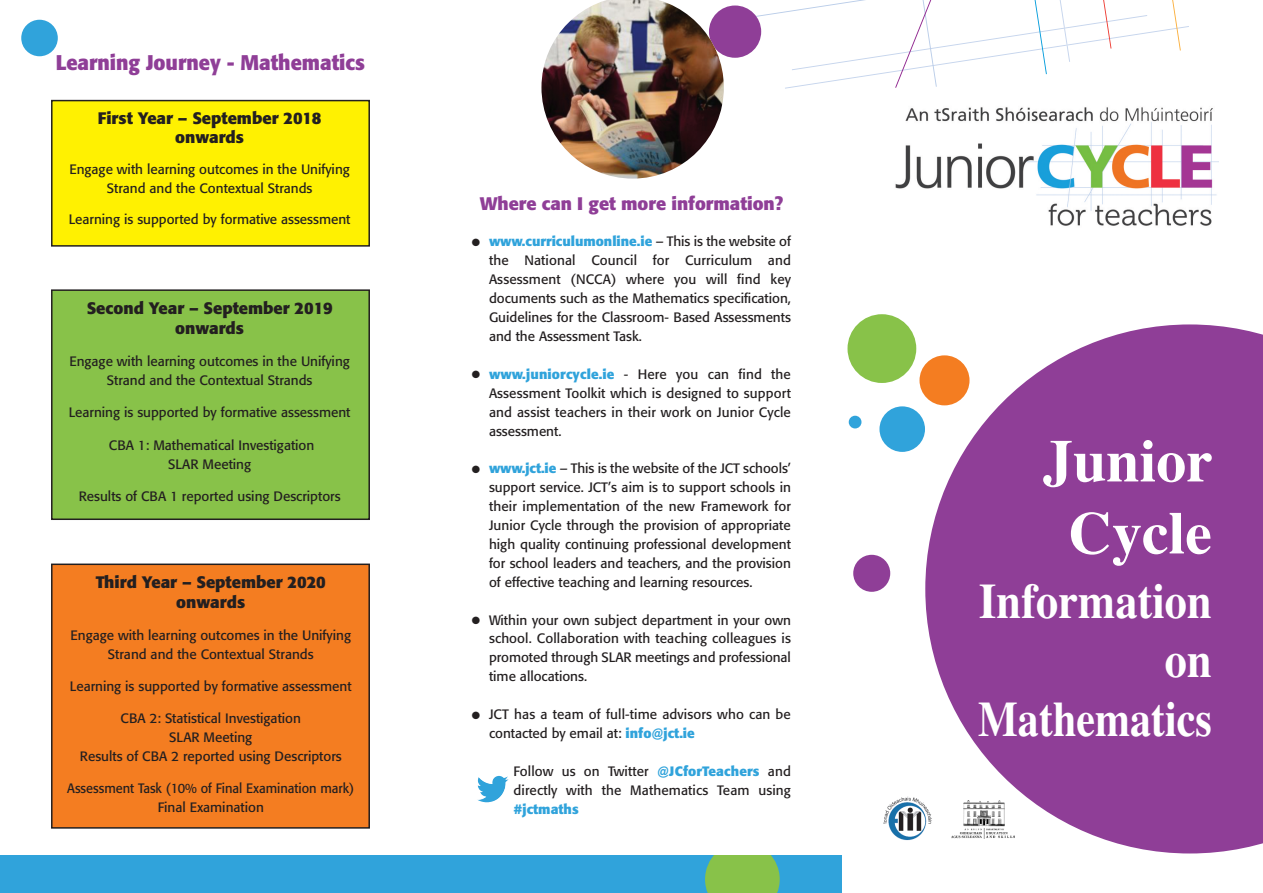
<style>
.page{position:relative;width:1263px;height:893px;background:#fff}
.page>*{position:absolute;margin:0;border:0;box-sizing:border-box;transform-origin:0 0}
.t1{font:700 60px/72px "Times";color:#fff;text-align:center}
.t2{font:700 49.5px/59.4px "Times";color:#fff;text-align:right;scale:.9 1}
.t3{font:700 21px "Formata";color:#8f3e97;scale:.95 1}
.t4{font:700 18px "Formata";color:#8f3e97}
.t5{font:700 16.5px/18.9px "Formata";color:#231f20;text-align:center}
.t6{font:13.5px/18.9px "Formata";color:#231f20;text-align:center}
.t7{font:13.5px/19.4px "Formata";color:#231f20;text-align:center;scale:.95 1}
.t8{font:700 13.5px "Formata";color:#30a3db}
.t9{font:10.5px "Zapf Dingbats ITC";color:#231f20}
.s1{font-weight:700;color:#30a3db}
</style>
<div class="page">
<svg style="left:752px;top:0;width:437px;height:89px"></svg>
<div style="left:52px;top:101px;width:317px;height:145px;background:#fff101"></div>
<div style="left:51px;top:100px;width:319px;height:147px;border:2px solid #231f20"></div>
<div style="left:0;top:855px;width:842px;height:38px;background:#30a3db"></div>
<svg style="left:925px;top:324px;width:338px;height:529px;background:#9f59a5"></svg>
<svg style="left:705px;top:855px;width:75px;height:38px;background:#82c052"></svg>
<div style="left:709px;top:6px;width:52px;height:52px;background:#8f3e97;border-radius:50%"></div>
<div style="left:847px;top:314px;width:69px;height:69px;background:#88c249;border-radius:50%"></div>
<div style="left:919px;top:355px;width:50px;height:50px;background:#f47d21;border-radius:50%"></div>
<div style="left:879px;top:406px;width:46px;height:46px;background:#30a3db;border-radius:50%"></div>
<div style="left:853px;top:555px;width:37px;height:37px;background:#8f3e97;border-radius:50%"></div>
<div style="left:849px;top:416px;width:12px;height:12px;background:#30a3db;border-radius:50%"></div>
<div style="left:21px;top:20px;width:37px;height:36px;background:#30a3db;border-radius:50%"></div>
<div style="left:947px;top:794px;width:75px;height:48px;background:#fff"></div>
<img style="left:952px;top:800px;width:62px;height:38px">
<div style="left:871px;top:794px;width:74px;height:48px;background:#fff"></div>
<img style="left:883px;top:796px;width:49px;height:45px">
<img style="left:541px;top:0;width:183px;height:179px">
<img style="left:895px;top:107px;width:323px;height:119px">
<img style="left:477px;top:777px;width:32px;height:25px">
<div style="left:52px;top:290px;width:317px;height:229px;background:#88c249"></div>
<div style="left:51px;top:289px;width:319px;height:231px;border:2px solid #231f20"></div>
<div style="left:52px;top:564px;width:317px;height:264px;background:#f47d21"></div>
<div style="left:51px;top:564px;width:319px;height:265px;border:2px solid #231f20"></div>
<h3 class="t3" style="left:56px;top:53px;width:327px">Learning Journey - Mathematics</h3>
<p class="t5" style="left:98px;top:110px;width:225px">First Year – September 2018 onwards</p>
<p class="t6" style="left:69px;top:161px;width:282px">Engage with learning outcomes in the Unifying<br>Strand and the Contextual Strands</p>
<p class="t6" style="left:69px;top:211px;width:283px">Learning is supported by formative assessment</p>
<p class="t5" style="left:87px;top:300px;width:247px;line-height:19.5px">Second Year – September 2019 onwards</p>
<p class="t6" style="left:69px;top:353px;width:282px;line-height:19.5px">Engage with learning outcomes in the Unifying<br>Strand and the Contextual Strands</p>
<p class="t6" style="left:69px;top:404px;width:283px">Learning is supported by formative assessment</p>
<p class="t6" style="left:109px;top:436px;width:207px;line-height:19.5px">CBA 1: Mathematical Investigation<br>SLAR Meeting</p>
<p class="t6" style="left:79px;top:488px;width:263px">Results of CBA 1 reported using Descriptors</p>
<p class="t5" style="left:96px;top:574px;width:232px;line-height:19.4px">Third Year – September 2020 onwards</p>
<p class="t6" style="left:71px;top:626px;width:282px;line-height:19.4px">Engage with learning outcomes in the Unifying<br>Strand and the Contextual Strands</p>
<p class="t6" style="left:70px;top:678px;width:283px">Learning is supported by formative assessment</p>
<p class="t6" style="left:80px;top:709px;width:263px;line-height:19.4px">CBA 2: Statistical Investigation<br>SLAR Meeting<br>Results of CBA 2 reported using Descriptors</p>
<p class="t7" style="left:67px;top:780px;width:304px">Assessment Task (10% of Final Examination mark)<br>Final Examination</p>
<h3 class="t4" style="left:480px;top:196px;width:305px">Where can I get more information?</h3>
<p class="t6" style="left:489px;top:233px;width:303px;text-align:justify"><span class="s1">www.curriculumonline.ie</span> – This is the website of the National Council for Curriculum and Assessment (NCCA) where you will find key documents such as the Mathematics specification, Guidelines for the Classroom- Based Assessments and the Assessment Task.</p>
<p class="t6" style="left:489px;top:366px;width:303px;text-align:justify"><span class="s1">www.juniorcycle.ie</span> - Here you can find the Assessment Toolkit which is designed to support and assist teachers in their work on Junior Cycle assessment.</p>
<p class="t6" style="left:489px;top:460px;width:303px;text-align:justify"><span class="s1">www.jct.ie</span> – This is the website of the JCT schools’ support service. JCT’s aim is to support schools in their implementation of the new Framework for Junior Cycle through the provision of appropriate high quality continuing professional development for school leaders and teachers, and the provision of effective teaching and learning resources.</p>
<p class="t6" style="left:489px;top:611px;width:303px;text-align:justify">Within your own subject department in your own school. Collaboration with teaching colleagues is promoted through SLAR meetings and professional time allocations.</p>
<p class="t6" style="left:489px;top:706px;width:303px;text-align:left">JCT has a team of full-time advisors who can be contacted by email at: <span class="s1">info@jct.ie</span></p>
<p class="t6" style="left:513px;top:763px;width:279px;text-align:left">Follow us on Twitter <span class="s1">@JCforTeachers</span> and directly with the Mathematics Team using</p>
<p class="t8" style="left:513px;top:803px;width:67px">#jctmaths</p>
<p class="t9" style="left:472px;top:236px;width:10px">●</p>
<p class="t9" style="left:472px;top:369px;width:10px">●</p>
<p class="t9" style="left:472px;top:463px;width:10px">●</p>
<p class="t9" style="left:472px;top:614px;width:10px">●</p>
<p class="t9" style="left:472px;top:709px;width:10px">●</p>
<h1 class="t1" style="left:1043px;top:425px;width:172px">Junior<br>Cycle</h1>
<h2 class="t2" style="left:978px;top:571px;width:261px">Information on<br>Mathematics</h2>
</div>
